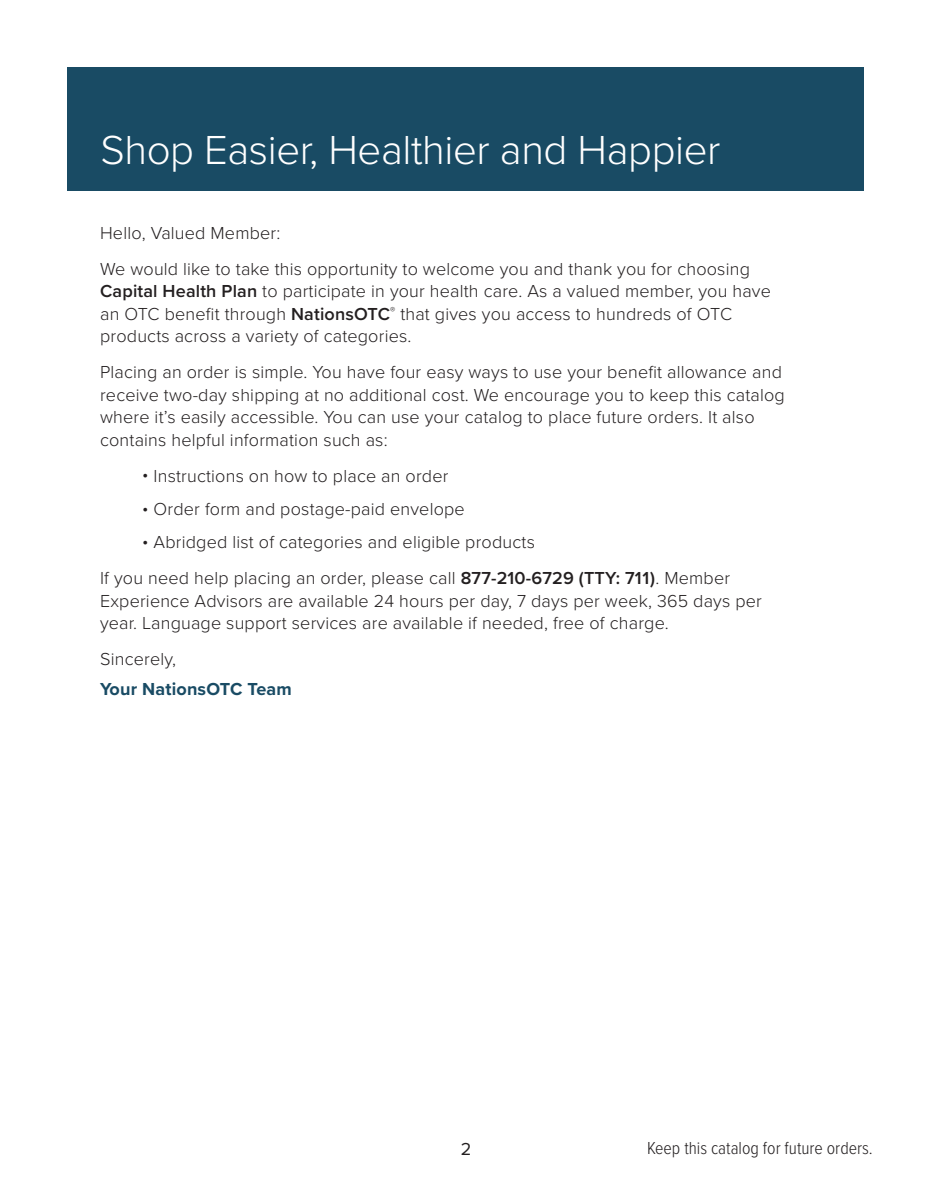
<style>
.page{position:relative;width:932px;height:1202px;background:#fff}
.page>*{position:absolute;margin:0;border:0;box-sizing:border-box;transform-origin:0 0}
.t1{font:300 42px "Proxima Nova";letter-spacing:-.01em;color:#fff}
.t2{font:300 18px/22.5px "Proxima Nova";letter-spacing:.01em;color:#231f20}
.t3{font:300 18px "Proxima Nova Cond";color:#231f20}
.t4{font:700 18px "Proxima Nova";letter-spacing:.01em;color:#194b64}
.t5{font:18px "Proxima Nova";color:#231f20}
.s1{font-weight:600}
</style>
<div class="page">
<div style="left:68px;top:68px;width:796px;height:123px;background:#194b64"></div>
<h1 class="t1" style="left:100px;top:118px;width:621px">Shop Easier, Healthier and Happier</h1>
<p class="t2" style="left:100px;top:214px;width:651px;line-height:36px">Hello, Valued Member:<br>We would like to take this opportunity to welcome you and thank you for choosing</p>
<p class="t2" style="left:100px;top:279px;width:672px"><span class="s1">Capital Health Plan</span> to participate in your health care. As a valued member, you have an OTC benefit through <span class="s1">NationsOTC</span><sup>®</sup> that gives you access to hundreds of OTC products across a variety of categories.</p>
<p class="t2" style="left:100px;top:360px;width:686px">Placing an order is simple. You have four easy ways to use your benefit allowance and receive two-day shipping at no additional cost. We encourage you to keep this catalog where it’s easily accessible. You can use your catalog to place future orders. It also contains helpful information such as:</p>
<p class="t2" style="left:142px;top:463px;width:308px">• Instructions on how to place an order</p>
<p class="t2" style="left:142px;top:497px;width:324px">• Order form and postage-paid envelope</p>
<p class="t2" style="left:100px;top:523px;width:631px;line-height:36px;text-indent:42px">• Abridged list of categories and eligible products<br>If you need help placing an order, please call <span class="s1">877-210-6729 (TTY: 711)</span>. Member</p>
<p class="t2" style="left:100px;top:588px;width:663px">Experience Advisors are available 24 hours per day, 7 days per week, 365 days per year. Language support services are available if needed, free of charge.</p>
<p class="t2" style="left:100px;top:647px;width:78px">Sincerely,</p>
<p class="t4" style="left:100px;top:675px;width:193px">Your NationsOTC Team</p>
<p class="t5" style="left:460px;top:1135px;width:12px">2</p>
<p class="t3" style="left:647px;top:1135px;width:227px">Keep this catalog for future orders.</p>
</div>
